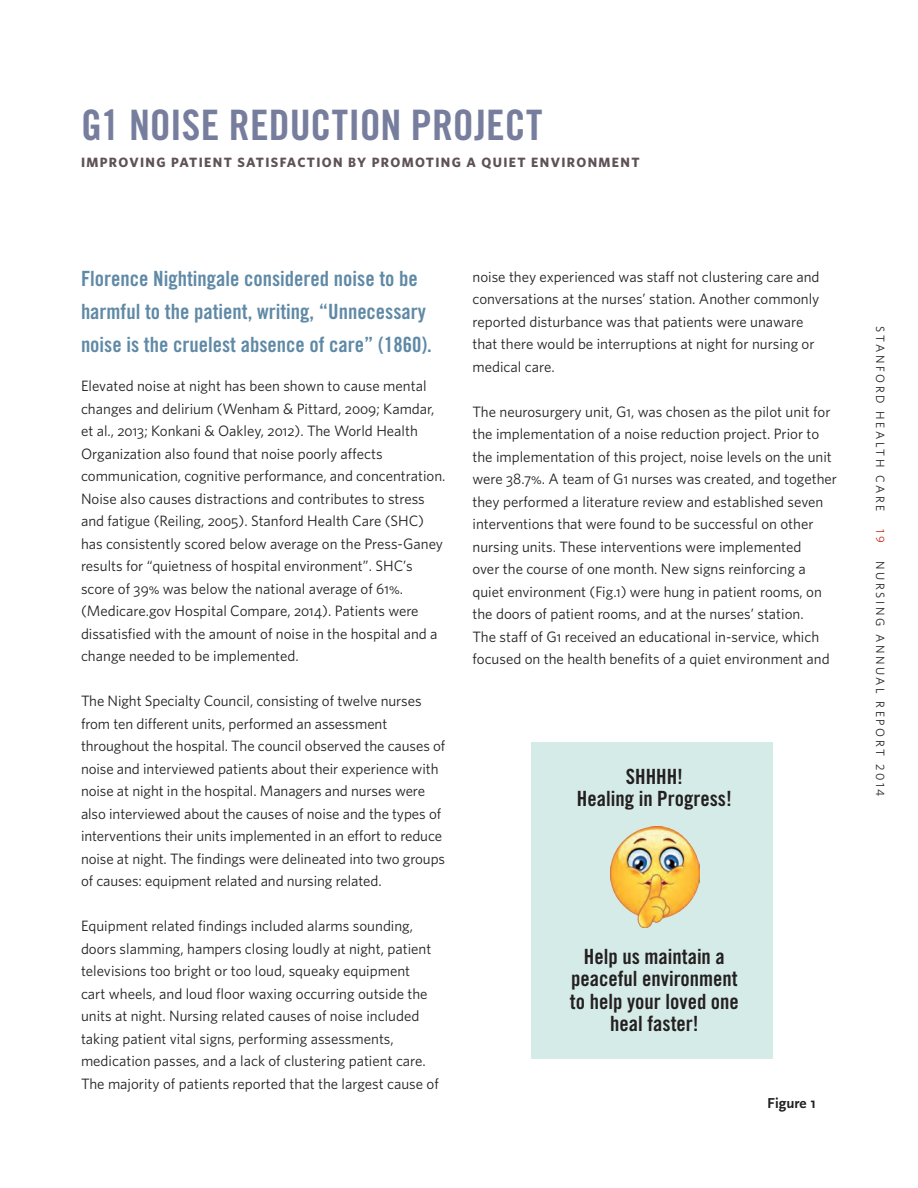
<style>
.page{position:relative;width:918px;height:1188px;background:#fff}
.page>*{position:absolute;margin:0;border:0;box-sizing:border-box;transform-origin:0 0}
.Headline{font:42px "Trade Gothic Bold Cond Twenty";color:#777d9d}
.Intro{font:21px/33px "Trade Gothic Bold Cond Twenty";color:#5f89a6}
.Body{font:21px "Trade Gothic Bold Cond Twenty";color:#231f20}
.Body-2{font:15px/22.5px "Whitney";color:#231f20}
.Pull_stat_text{font:700 15px "Scala Sans";color:#231f20}
.sub_1{font:700 13.5px "Whitney";letter-spacing:.1em;color:#5e5158}
.t1{font:12px "Whitney";letter-spacing:.22em;color:#231f20}
.t2{font:12px "Whitney";color:#c02d19}
</style>
<div class="page">
<div style="left:531px;top:742px;width:242px;height:317px;background:#d5ebe7"></div>
<img style="left:610px;top:827px;width:89px;height:100px">
<p class="Headline" style="left:81px;top:100px;width:463px">G1 NOISE REDUCTION PROJECT</p>
<p class="sub_1" style="left:81px;top:153px;width:560px">IMPROVING PATIENT SATISFACTION BY PROMOTING A QUIET ENVIRONMENT</p>
<p class="Intro" style="left:81px;top:262px;width:352px">Florence Nightingale considered noise to be harmful to the patient, writing, “Unnecessary noise is the cruelest absence of care” (1860).</p>
<p class="Body-2" style="left:81px;top:374px;width:366px">Elevated noise at night has been shown to cause mental changes and delirium (Wenham &amp; Pittard, 2009; Kamdar, et al., 2013; Konkani &amp; Oakley, 2012). The World Health Organization also found that noise poorly affects communication, cognitive performance, and concentration.<br>Noise also causes distractions and contributes to stress and fatigue (Reiling, 2005). Stanford Health Care (SHC) has consistently scored below average on the Press-Ganey results for “quietness of hospital environment”. SHC’s score of 39% was below the national average of 61%. (Medicare.gov Hospital Compare, 2014). Patients were dissatisfied with the amount of noise in the hospital and a change needed to be implemented.</p>
<p class="Body-2" style="left:81px;top:689px;width:366px">The Night Specialty Council, consisting of twelve nurses from ten different units, performed an assessment throughout the hospital. The council observed the causes of noise and interviewed patients about their experience with noise at night in the hospital. Managers and nurses were also interviewed about the causes of noise and the types of interventions their units implemented in an effort to reduce noise at night. The findings were delineated into two groups of causes: equipment related and nursing related.</p>
<p class="Body-2" style="left:81px;top:914px;width:359px">Equipment related findings included alarms sounding, doors slamming, hampers closing loudly at night, patient televisions too bright or too loud, squeaky equipment<br>cart wheels, and loud floor waxing occurring outside the units at night. Nursing related causes of noise included taking patient vital signs, performing assessments, medication passes, and a lack of clustering patient care.<br>The majority of patients reported that the largest cause of</p>
<p class="Body-2" style="left:472px;top:265px;width:349px">noise they experienced was staff not clustering care and conversations at the nurses’ station. Another commonly reported disturbance was that patients were unaware that there would be interruptions at night for nursing or medical care.</p>
<p class="Body-2" style="left:472px;top:400px;width:366px">The neurosurgery unit, G1, was chosen as the pilot unit for the implementation of a noise reduction project. Prior to the implementation of this project, noise levels on the unit were 38.7%. A team of G1 nurses was created, and together they performed a literature review and established seven interventions that were found to be successful on other nursing units. These interventions were implemented<br>over the course of one month. New signs reinforcing a quiet environment (Fig.1) were hung in patient rooms, on the doors of patient rooms, and at the nurses’ station.<br>The staff of G1 received an educational in-service, which focused on the health benefits of a quiet environment and</p>
<p class="Body" style="left:626px;top:763px;width:59px">SHHHH!</p>
<p class="Body" style="left:577px;top:786px;width:157px">Healing in Progress!</p>
<p class="Body" style="left:584px;top:943px;width:143px">Help us maintain a</p>
<p class="Body" style="left:571px;top:966px;width:168px">peaceful environment</p>
<p class="Body" style="left:570px;top:988px;width:171px">to help your loved one</p>
<p class="Body" style="left:610px;top:1011px;width:90px">heal faster!</p>
<p class="Pull_stat_text" style="left:767px;top:1094px;width:50px">Figure 1</p>
<p class="t1" style="left:888px;top:326px;width:187px;rotate:90deg">STANFORD HEALTH CARE</p>
<p class="t2" style="left:888px;top:529px;width:15px;rotate:90deg">19</p>
<p class="t1" style="left:888px;top:561px;width:237px;rotate:90deg">NURSING ANNUAL REPORT 2014</p>
</div>
